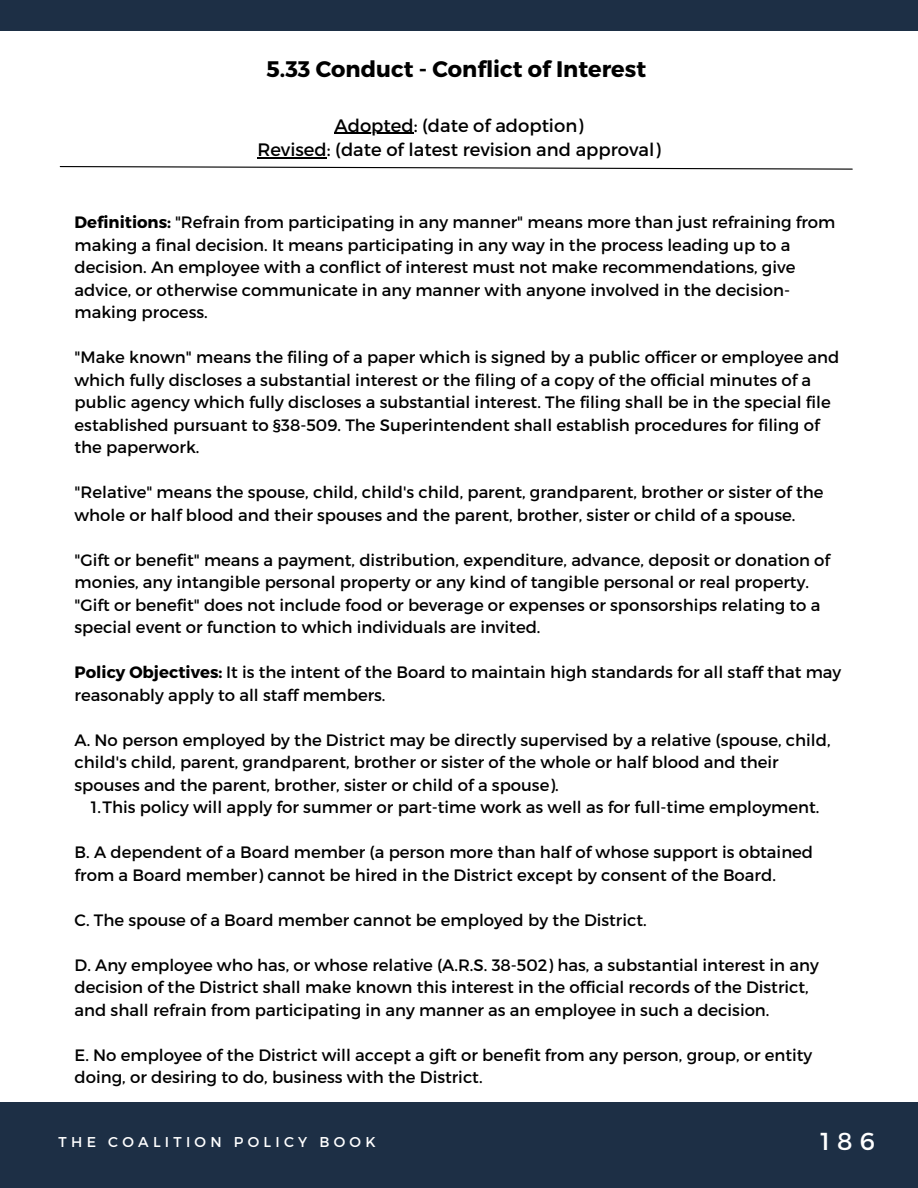
<style>
.page{position:relative;width:918px;height:1188px;background:#fff}
.page>*{position:absolute;margin:0;border:0;box-sizing:border-box;transform-origin:0 0}
.t1{font:24.6px "Montserrat";color:#fff}
.t2{font:700 22.5px "Montserrat";color:#000}
.t3{font:18px "Montserrat";color:#000}
.t4{font:16.5px/22.5px "Montserrat";color:#000}
.t5{font:14.25px "Montserrat";letter-spacing:.3em;color:#fff}
.s1{font-weight:700}
</style>
<div class="page">
<div style="left:0;top:1102px;width:918px;height:86px;background:#1d2f45"></div>
<div style="left:0;top:0;width:918px;height:31px;background:#1d2f45"></div>
<hr style="left:334px;top:133px;width:80px;height:1px;background:#000">
<hr style="left:257px;top:158px;width:70px;height:1px;background:#000">
<svg style="left:59px;top:166px;width:794px;height:4px"></svg>
<p class="t2" style="left:267px;top:54px;width:381px">5.33 Conduct - Conflict of Interest</p>
<p class="t3" style="left:334px;top:114px;width:251px">Adopted: (date of adoption)</p>
<p class="t3" style="left:257px;top:138px;width:405px">Revised: (date of latest revision and approval)</p>
<p class="t4" style="left:75px;top:211px;width:762px"><span class="s1">Definitions:</span> "Refrain from participating in any manner" means more than just refraining from making a final decision. It means participating in any way in the process leading up to a decision. An employee with a conflict of interest must not make recommendations, give advice, or otherwise communicate in any manner with anyone involved in the decision&shy;making process.</p>
<p class="t4" style="left:75px;top:346px;width:766px">"Make known" means the filing of a paper which is signed by a public officer or employee and which fully discloses a substantial interest or the filing of a copy of the official minutes of a public agency which fully discloses a substantial interest. The filing shall be in the special file established pursuant to §38-509. The Superintendent shall establish procedures for filing of the paperwork.</p>
<p class="t4" style="left:75px;top:481px;width:751px">"Relative" means the spouse, child, child's child, parent, grandparent, brother or sister of the whole or half blood and their spouses and the parent, brother, sister or child of a spouse.</p>
<p class="t4" style="left:75px;top:548px;width:757px">"Gift or benefit" means a payment, distribution, expenditure, advance, deposit or donation of monies, any intangible personal property or any kind of tangible personal or real property. "Gift or benefit" does not include food or beverage or expenses or sponsorships relating to a special event or function to which individuals are invited.</p>
<p class="t4" style="left:75px;top:661px;width:768px"><span class="s1">Policy Objectives:</span> It is the intent of the Board to maintain high standards for all staff that may reasonably apply to all staff members.</p>
<p class="t4" style="left:75px;top:728px;width:758px">A. No person employed by the District may be directly supervised by a relative (spouse, child, child's child, parent, grandparent, brother or sister of the whole or half blood and their spouses and the parent, brother, sister or child of a spouse).</p>
<p class="t4" style="left:91px;top:796px;width:730px">1.This policy will apply for summer or part-time work as well as for full-time employment.</p>
<p class="t4" style="left:75px;top:841px;width:740px">B. A dependent of a Board member (a person more than half of whose support is obtained from a Board member) cannot be hired in the District except by consent of the Board.</p>
<p class="t4" style="left:75px;top:908px;width:574px">C. The spouse of a Board member cannot be employed by the District.</p>
<p class="t4" style="left:75px;top:953px;width:746px">D. Any employee who has, or whose relative (A.R.S. 38-502) has, a substantial interest in any decision of the District shall make known this interest in the official records of the District, and shall refrain from participating in any manner as an employee in such a decision.</p>
<p class="t4" style="left:75px;top:1043px;width:739px">E. No employee of the District will accept a gift or benefit from any person, group, or entity doing, or desiring to do, business with the District.</p>
<p class="t5" style="left:59px;top:1132px;width:319px">THE COALITION POLICY BOOK</p>
<p class="t1" style="left:820px;top:1126px;width:56px">186</p>
</div>
